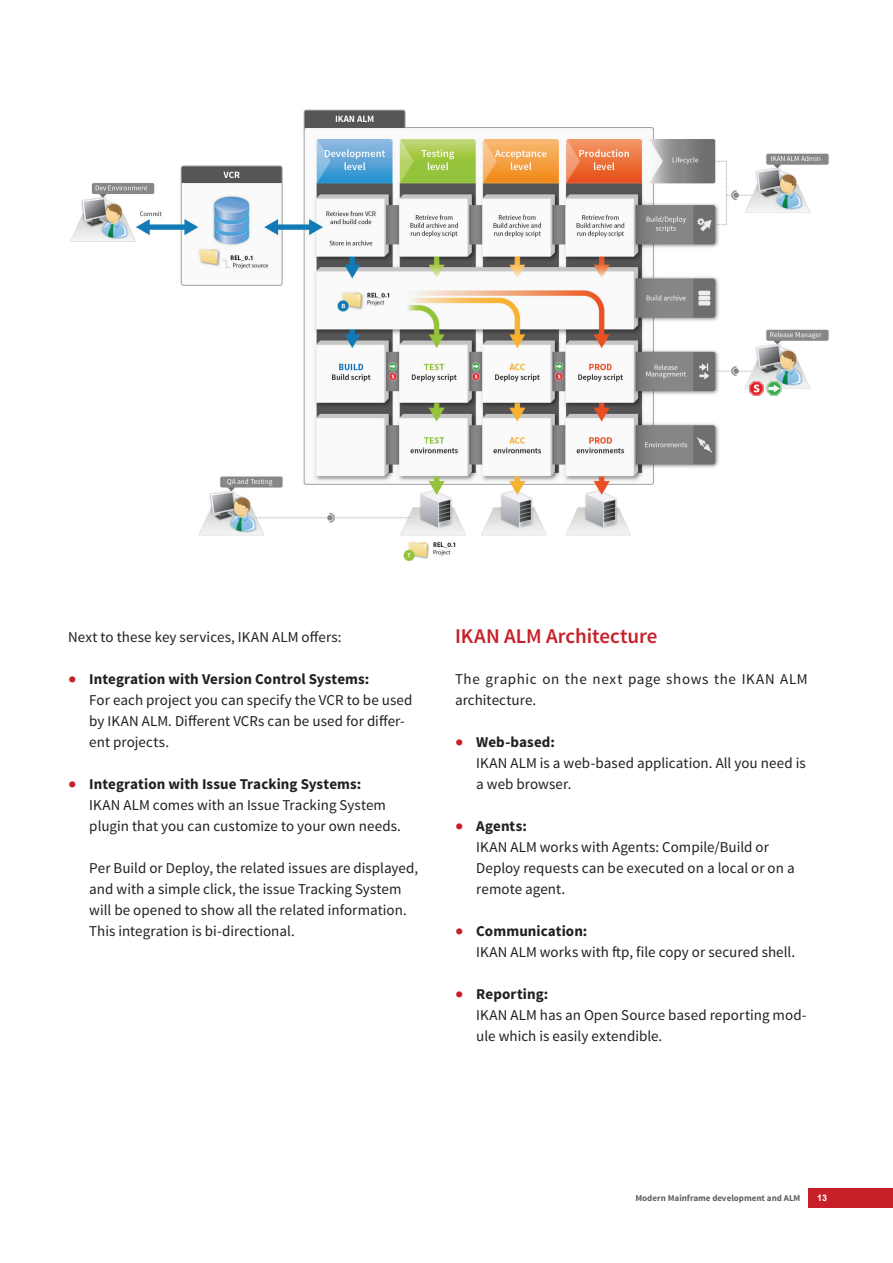
<style>
.page{position:relative;width:893px;height:1263px;background:#fff}
.page>*{position:absolute;margin:0;border:0;box-sizing:border-box;transform-origin:0 0}
.t1{font:600 21px "Source Sans Pro";letter-spacing:-.005em;color:#c82028}
.t2{font:15px/21px "Source Sans Pro";letter-spacing:.005em;color:#231f20}
.t3{font:15px/21px "Source Sans Pro";letter-spacing:.04em;color:#231f20}
.t4{font:700 9px "Source Sans Pro";color:#636366}
.t5{font:700 9px "Arial";color:#fff}
.s1{font-family:"Aller Display";font-size:18px;color:#c82028}
.s2{font-weight:700}
</style>
<div class="page">
<div style="left:809px;top:1188px;width:84px;height:19px;background:#c82028"></div>
<img style="left:70px;top:109px;width:759px;height:452px">
<p class="t2" style="left:68px;top:627px;width:275px">Next to these key services, IKAN ALM offers:</p>
<p class="t2" style="left:89px;top:669px;width:325px;text-indent:-21px"><span class="s1">•</span> <span class="s2">Integration with Version Control Systems:<br></span>For each project you can specify the VCR to be used by IKAN ALM. Different VCRs can be used for differ&shy;ent projects.</p>
<p class="t2" style="left:89px;top:774px;width:313px;text-indent:-21px"><span class="s1">•</span> <span class="s2">Integration with Issue Tracking Systems:<br></span>IKAN ALM comes with an Issue Tracking System plugin that you can customize to your own needs.</p>
<p class="t2" style="left:89px;top:858px;width:330px">Per Build or Deploy, the related issues are displayed, and with a simple click, the issue Tracking System will be opened to show all the related information.<br>This integration is bi-directional.</p>
<h1 class="t1" style="left:455px;top:623px;width:204px">IKAN ALM Architecture</h1>
<p class="t3" style="left:455px;top:669px;width:354px">The graphic on the next page shows the IKAN ALM architecture.</p>
<p class="t2" style="left:476px;top:732px;width:331px;text-indent:-21px"><span class="s1">•</span> <span class="s2">Web-based:<br></span>IKAN ALM is a web-based application. All you need is a web browser.</p>
<p class="t2" style="left:476px;top:816px;width:320px;text-indent:-21px"><span class="s1">•</span> <span class="s2">Agents:<br></span>IKAN ALM works with Agents: Compile/Build or<br>Deploy requests can be executed on a local or on a remote agent.</p>
<p class="t2" style="left:476px;top:921px;width:321px;text-indent:-21px"><span class="s1">•</span> <span class="s2">Communication:<br></span>IKAN ALM works with ftp, file copy or secured shell.</p>
<p class="t2" style="left:476px;top:984px;width:332px;text-indent:-21px"><span class="s1">•</span> <span class="s2">Reporting:<br></span>IKAN ALM has an Open Source based reporting mod&shy;ule which is easily extendible.</p>
<p class="t4" style="left:635px;top:1192px;width:167px">Modern Mainframe development and ALM</p>
<p class="t5" style="left:817px;top:1191px;width:12px">13</p>
</div>
